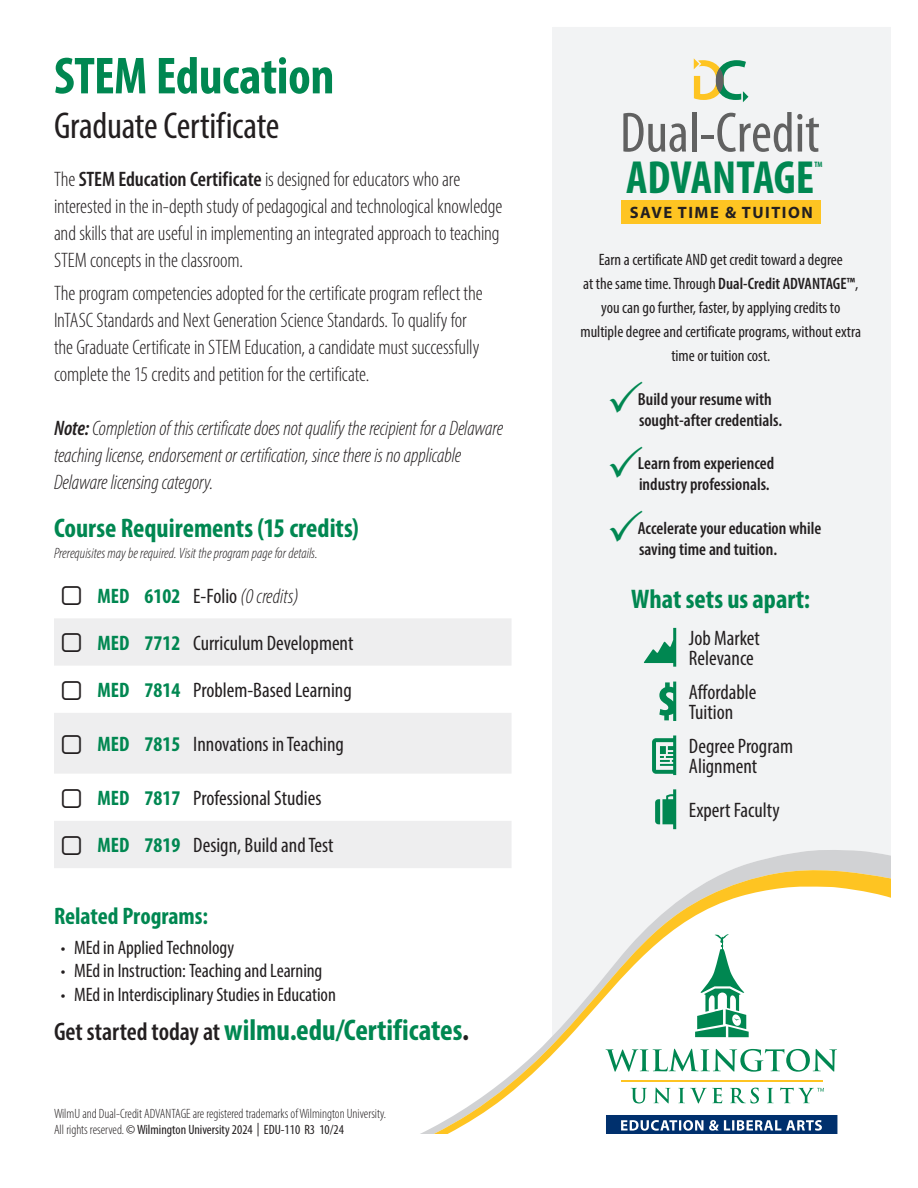
<style>
.page{position:relative;width:918px;height:1188px;background:#fff}
.page>*{position:absolute;margin:0;border:0;box-sizing:border-box;transform-origin:0 0}
.t1{font:condensed 57.15px "Myriad Pro";color:#616161}
.t2{font:700 condensed 52.5px "Myriad Pro";letter-spacing:-.01em;color:#008751}
.t3{font:700 condensed 46.65px "Myriad Pro";color:#008751}
.t4{font:condensed 37.5px "Myriad Pro";letter-spacing:-.01em;color:#231f20}
.Course_List{font:700 condensed 30px "Myriad Pro";color:#008751}
.Body_Copy{font:700 condensed 27px "Myriad Pro";color:#008751}
.CL_Name{font:700 condensed 27px "Myriad Pro";color:#008751}
.t5{font:700 condensed 24px "Myriad Pro";color:#008751}
.Body_Copy-2{font:300 condensed 21px/27px "Myriad Pro";letter-spacing:-.005em;color:#231f20}
.Course_List-2{font:condensed 21px/19.5px "Myriad Pro";color:#231f20}
.Body_Copy-3{font:italic 300 condensed 21px/27px "Myriad Pro";letter-spacing:-.01em;color:#231f20}
.Course_List-3{font:700 condensed 21px "Myriad Pro";color:#008751}
.Course_List-4{font:italic 300 condensed 21px "Myriad Pro";color:#231f20}
.t6{font:condensed 19.5px "Myriad Pro";letter-spacing:-.005em;color:#231f20}
.Body_Copy-4{font:600 condensed 17.55px/21px "Myriad Pro";color:#231f20}
.Body_Copy-5{font:condensed 16.5px/24px "Myriad Pro";color:#231f20;text-align:center}
.t7{font:700 16.5px "Myriad Pro";letter-spacing:.09em;color:#231f20}
.Body_Copy-6{font:italic 300 condensed 15px "Myriad Pro";color:#231f20}
.Note{font:300 condensed 13.5px/16.2px "Myriad Pro";color:#231f20}
.t8{font:700 condensed 7.8px "Myriad Pro";color:#008751}
.s1{font-weight:600}
.s2{font-weight:400;font-style:normal}
.s3{font-weight:300}
.s4{font-weight:600;font-size:25.5px;color:#231f20}
.s5{color:#231f20}
.s6{font-weight:400}
</style>
<div class="page">
<div style="left:552px;top:27px;width:339px;height:822px;background:#f2f3f4"></div>
<div style="left:621px;top:201px;width:200px;height:23px;background:#fec422"></div>
<svg style="left:694px;top:58px;width:54px;height:44px"></svg>
<svg style="left:644px;top:628px;width:32px;height:39px"></svg>
<svg style="left:659px;top:682px;width:17px;height:39px"></svg>
<svg style="left:652px;top:735px;width:24px;height:40px"></svg>
<svg style="left:655px;top:789px;width:21px;height:40px"></svg>
<svg style="left:420px;top:849px;width:471px;height:285px"></svg>
<svg style="left:434px;top:867px;width:457px;height:267px"></svg>
<svg style="left:54px;top:618px;width:458px;height:250px;fill:#eeeeef"></svg>
<svg style="left:610px;top:381px;width:32px;height:32px"></svg>
<svg style="left:610px;top:445px;width:32px;height:32px"></svg>
<svg style="left:610px;top:510px;width:32px;height:32px"></svg>
<svg style="left:62px;top:633px;width:19px;height:19px"></svg>
<svg style="left:62px;top:680px;width:19px;height:20px"></svg>
<svg style="left:62px;top:734px;width:19px;height:20px"></svg>
<svg style="left:62px;top:788px;width:19px;height:20px"></svg>
<svg style="left:62px;top:836px;width:19px;height:19px"></svg>
<p class="t2" style="left:54px;top:43px;width:282px">STEM Education</p>
<p class="t4" style="left:54px;top:103px;width:227px">Graduate Certificate</p>
<p class="Body_Copy-2" style="left:54px;top:165px;width:450px">The <span class="s1">STEM Education Certificate</span> is designed for educators who are interested in the in-depth study of pedagogical and technological knowledge and skills that are useful in implementing an integrated approach to teaching STEM concepts in the classroom.</p>
<p class="Body_Copy-2" style="left:54px;top:280px;width:430px">The program competencies adopted for the certificate program reflect the InTASC Standards and Next Generation Science Standards. To qualify for the Graduate Certificate in STEM Education, a candidate must successfully complete the 15 credits and petition for the certificate.</p>
<p class="Body_Copy-3" style="left:54px;top:415px;width:451px"><span class="s1">Note:</span> Completion of this certificate does not qualify the recipient for a Delaware teaching license, endorsement or certification, since there is no applicable<br>Delaware licensing category.</p>
<p class="Body_Copy" style="left:54px;top:512px;width:306px">Course Requirements (15 credits)</p>
<p class="Body_Copy-6" style="left:54px;top:545px;width:265px">Prerequisites may be required. Visit the program page for details.</p>
<p class="Course_List-3" style="left:97px;top:583px;width:33px">MED</p>
<p class="Course_List-3" style="left:144px;top:583px;width:37px">6102</p>
<p class="Course_List-4" style="left:193px;top:583px;width:107px"><span class="s2">E-Folio</span> (0 credits)</p>
<p class="Course_List-3" style="left:97px;top:630px;width:33px">MED</p>
<p class="Course_List-3" style="left:144px;top:630px;width:37px">7712</p>
<p class="Course_List-2" style="left:193px;top:633px;width:162px">Curriculum Development</p>
<p class="Course_List-3" style="left:97px;top:677px;width:33px">MED</p>
<p class="Course_List-3" style="left:144px;top:677px;width:37px">7814</p>
<p class="Course_List-2" style="left:193px;top:680px;width:160px">Problem-Based Learning</p>
<p class="Course_List-3" style="left:97px;top:731px;width:33px">MED</p>
<p class="Course_List-3" style="left:144px;top:731px;width:37px">7815</p>
<p class="Course_List-2" style="left:193px;top:734px;width:152px">Innovations in Teaching</p>
<p class="Course_List-3" style="left:97px;top:785px;width:33px">MED</p>
<p class="Course_List-3" style="left:144px;top:785px;width:37px">7817</p>
<p class="Course_List-2" style="left:193px;top:788px;width:130px">Professional Studies</p>
<p class="Course_List-3" style="left:97px;top:832px;width:33px">MED</p>
<p class="Course_List-3" style="left:144px;top:832px;width:37px">7819</p>
<p class="Course_List-2" style="left:193px;top:835px;width:142px">Design, Build and Test</p>
<p class="t5" style="left:54px;top:901px;width:156px">Related Programs:</p>
<p class="t6" style="left:61px;top:936px;width:175px"><span class="s3">•</span> MEd in Applied Technology</p>
<p class="t6" style="left:61px;top:959px;width:263px"><span class="s3">•</span> MEd in Instruction: Teaching and Learning</p>
<p class="t6" style="left:61px;top:982px;width:277px"><span class="s3">•</span> MEd in Interdisciplinary Studies in Education</p>
<p class="Course_List" style="left:54px;top:1012px;width:417px"><span class="s4">Get started today at</span> wilmu.edu/Certificates<span class="s5">.</span></p>
<p class="Note" style="left:54px;top:1105px;width:334px">WilmU and Dual-Credit ADVANTAGE are registered trademarks of Wilmington University.<br>All rights reserved. <span class="s6">© Wilmington University 2024 | EDU-110 R3 10/24</span></p>
<p class="t1" style="left:620px;top:98px;width:201px">Dual-Credit</p>
<p class="t3" style="left:626px;top:148px;width:189px">ADVANTAGE</p>
<p class="t8" style="left:815px;top:159px;width:10px">TM</p>
<p class="t7" style="left:630px;top:202px;width:184px">SAVE TIME &amp; TUITION</p>
<p class="Body_Copy-5" style="left:580px;top:248px;width:282px">Earn a certificate AND get credit toward a degree<br>at the same time. Through <span class="s1">Dual-Credit ADVANTAGE™</span>, you can go further, faster, by applying credits to multiple degree and certificate programs, without extra time or tuition cost.</p>
<p class="Body_Copy-4" style="left:638px;top:388px;width:146px">Build your resume with sought-after credentials.</p>
<p class="Body_Copy-4" style="left:638px;top:453px;width:138px">Learn from experienced industry professionals.</p>
<p class="Body_Copy-4" style="left:638px;top:517px;width:185px">Accelerate your education while saving time and tuition.</p>
<p class="CL_Name" style="left:631px;top:582px;width:180px">What sets us apart:</p>
<p class="Course_List-2" style="left:689px;top:628px;width:72px">Job Market<br>Relevance</p>
<p class="Course_List-2" style="left:689px;top:682px;width:69px">Affordable<br>Tuition</p>
<p class="Course_List-2" style="left:689px;top:736px;width:106px">Degree Program<br>Alignment</p>
<p class="Course_List-2" style="left:689px;top:800px;width:92px">Expert Faculty</p>
</div>
